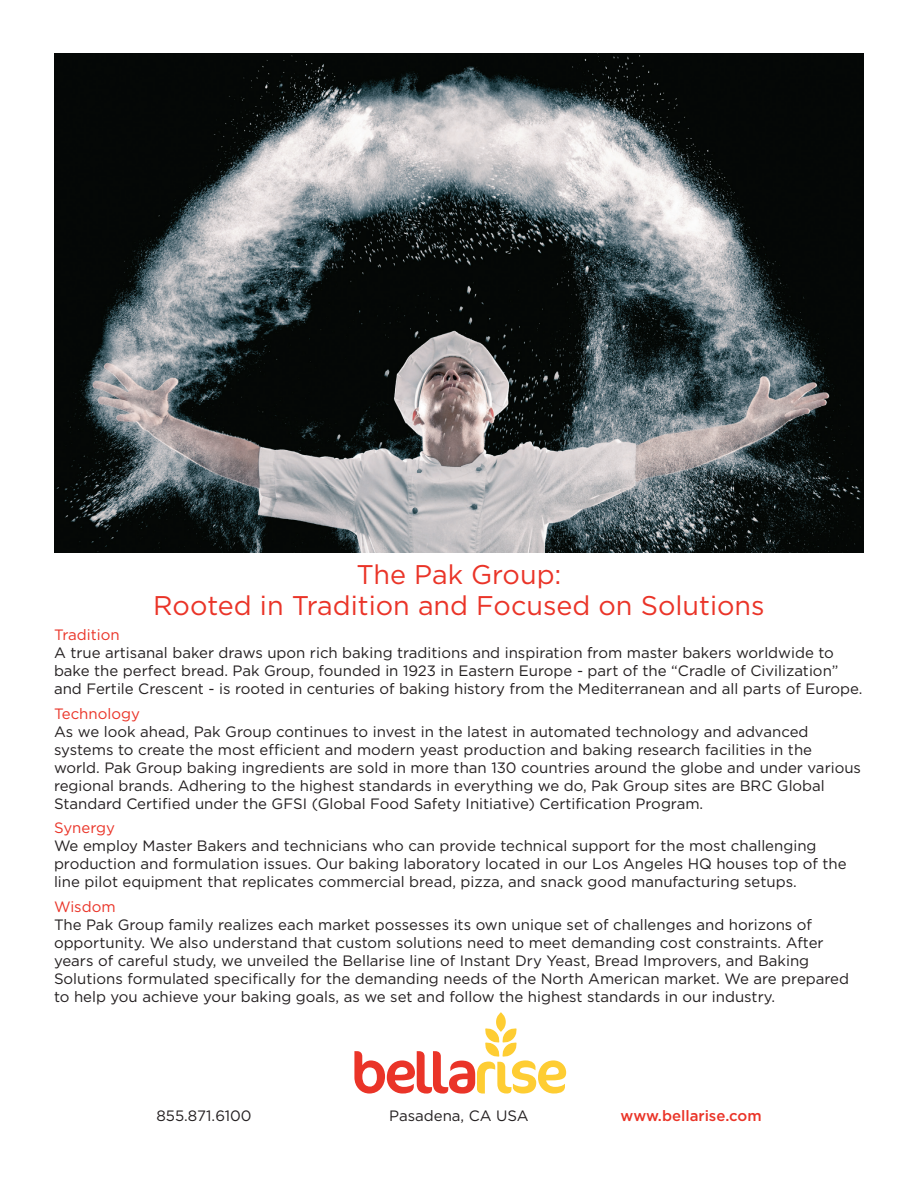
<style>
.page{position:relative;width:918px;height:1188px;background:#fff}
.page>*{position:absolute;margin:0;border:0;box-sizing:border-box;transform-origin:0 0}
.t1{font:27px/31.5px "Gotham";color:#ea3428;text-align:center}
.t2{font:15px/18px "Gotham";color:#231f20}
.t3{font:15px "Gotham";color:#ea3428}
.t4{font:500 15px "Gotham";color:#ea3428}
</style>
<div class="page">
<img style="left:54px;top:53px;width:810px;height:500px">
<div style="left:496px;top:1012px;width:10px;height:20px;background:#fecd33;border-radius:50%"></div>
<svg style="left:354px;top:1027px;width:212px;height:67px"></svg>
<h1 class="t1" style="left:153px;top:558px;width:613px">The Pak Group:<br>Rooted in Tradition and Focused on Solutions</h1>
<p class="t3" style="left:54px;top:626px;width:67px">Tradition</p>
<p class="t2" style="left:54px;top:643px;width:810px">A true artisanal baker draws upon rich baking traditions and inspiration from master bakers worldwide to bake the perfect bread. Pak Group, founded in 1923 in Eastern Europe - part of the “Cradle of Civilization” and Fertile Crescent - is rooted in centuries of baking history from the Mediterranean and all parts of Europe.</p>
<p class="t3" style="left:54px;top:705px;width:87px">Technology</p>
<p class="t2" style="left:54px;top:722px;width:809px">As we look ahead, Pak Group continues to invest in the latest in automated technology and advanced systems to create the most efficient and modern yeast production and baking research facilities in the world. Pak Group baking ingredients are sold in more than 130 countries around the globe and under various regional brands. Adhering to the highest standards in everything we do, Pak Group sites are BRC Global Standard Certified under the GFSI (Global Food Safety Initiative) Certification Program.</p>
<p class="t3" style="left:54px;top:820px;width:62px">Synergy</p>
<p class="t2" style="left:54px;top:837px;width:794px">We employ Master Bakers and technicians who can provide technical support for the most challenging production and formulation issues. Our baking laboratory located in our Los Angeles HQ houses top of the line pilot equipment that replicates commercial bread, pizza, and snack good manufacturing setups.</p>
<p class="t3" style="left:54px;top:899px;width:63px">Wisdom</p>
<p class="t2" style="left:54px;top:916px;width:797px">The Pak Group family realizes each market possesses its own unique set of challenges and horizons of opportunity. We also understand that custom solutions need to meet demanding cost constraints. After years of careful study, we unveiled the Bellarise line of Instant Dry Yeast, Bread Improvers, and Baking Solutions formulated specifically for the demanding needs of the North American market. We are prepared to help you achieve your baking goals, as we set and follow the highest standards in our industry.</p>
<p class="t2" style="left:156px;top:1106px;width:97px">855.871.6100</p>
<p class="t2" style="left:389px;top:1106px;width:141px">Pasadena, CA USA</p>
<p class="t4" style="left:621px;top:1107px;width:142px">www.bellarise.com</p>
</div>
